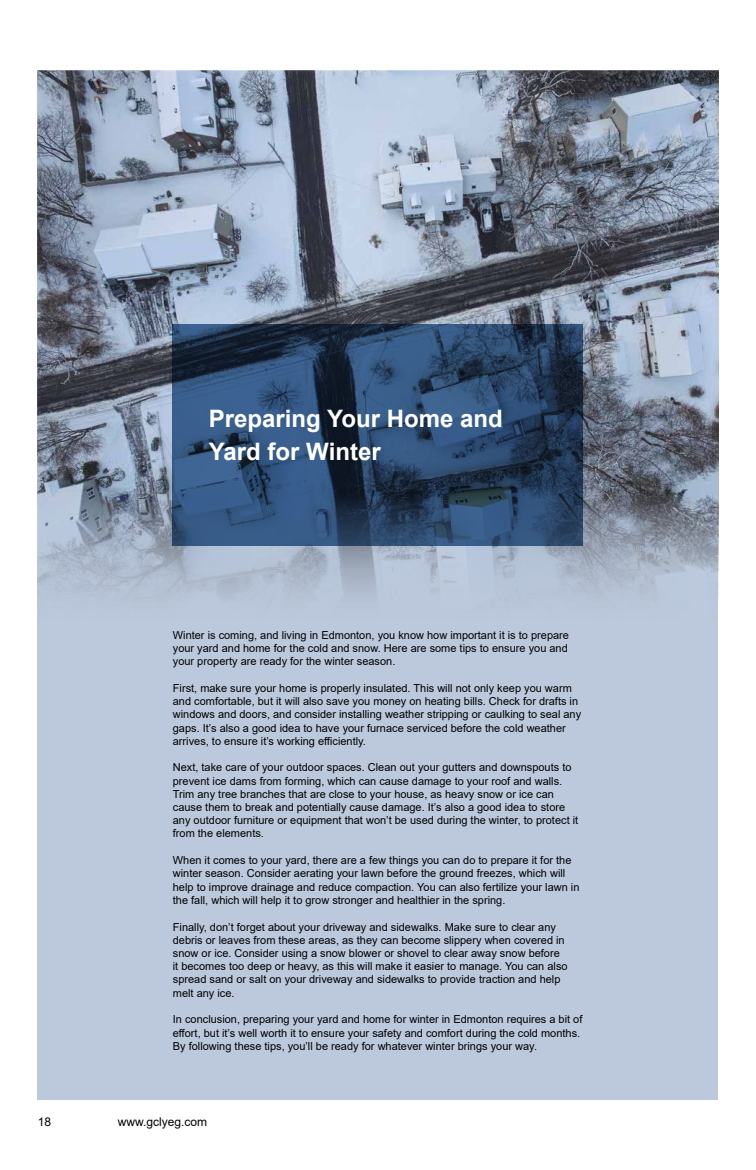
<style>
.page{position:relative;width:756px;height:1170px;background:#fff}
.page>*{position:absolute;margin:0;border:0;box-sizing:border-box;transform-origin:0 0}
.t1{font:700 24px/33.5px "Arial";color:#fff}
.t2{font:12px "Arial";color:#000}
.t3{font:11px/13.2px "Arial";color:#000}
</style>
<div class="page">
<div style="left:38px;top:71px;width:680px;height:1028px;background:#bcc9dc"></div>
<img style="left:38px;top:71px;width:680px;height:527px">
<svg style="left:173px;top:324px;width:410px;height:221px;background:#2b4669"></svg>
<h1 class="t1" style="left:209px;top:402px;width:295px">Preparing Your Home and<br>Yard for Winter</h1>
<p class="t3" style="left:173px;top:628px;width:398px;text-align:justify">Winter is coming, and living in Edmonton, you know how important it is to prepare your yard and home for the cold and snow. Here are some tips to ensure you and your property are ready for the winter season.</p>
<p class="t3" style="left:173px;top:681px;width:410px">First, make sure your home is properly insulated. This will not only keep you warm and comfortable, but it will also save you money on heating bills. Check for drafts in windows and doors, and consider installing weather stripping or caulking to seal any gaps. It’s also a good idea to have your furnace serviced before the cold weather arrives, to ensure it’s working efficiently.</p>
<p class="t3" style="left:173px;top:760px;width:407px">Next, take care of your outdoor spaces. Clean out your gutters and downspouts to prevent ice dams from forming, which can cause damage to your roof and walls.<br>Trim any tree branches that are close to your house, as heavy snow or ice can cause them to break and potentially cause damage. It’s also a good idea to store any outdoor furniture or equipment that won’t be used during the winter, to protect it from the elements.</p>
<p class="t3" style="left:173px;top:853px;width:408px">When it comes to your yard, there are a few things you can do to prepare it for the winter season. Consider aerating your lawn before the ground freezes, which will help to improve drainage and reduce compaction. You can also fertilize your lawn in the fall, which will help it to grow stronger and healthier in the spring.</p>
<p class="t3" style="left:173px;top:919px;width:396px">Finally, don’t forget about your driveway and sidewalks. Make sure to clear any debris or leaves from these areas, as they can become slippery when covered in snow or ice. Consider using a snow blower or shovel to clear away snow before it becomes too deep or heavy, as this will make it easier to manage. You can also spread sand or salt on your driveway and sidewalks to provide traction and help melt any ice.</p>
<p class="t3" style="left:173px;top:1012px;width:411px">In conclusion, preparing your yard and home for winter in Edmonton requires a bit of effort, but it’s well worth it to ensure your safety and comfort during the cold months.<br>By following these tips, you’ll be ready for whatever winter brings your way.</p>
<p class="t2" style="left:38px;top:1113px;width:15px">18</p>
<p class="t2" style="left:118px;top:1113px;width:91px">www.gclyeg.com</p>
</div>
